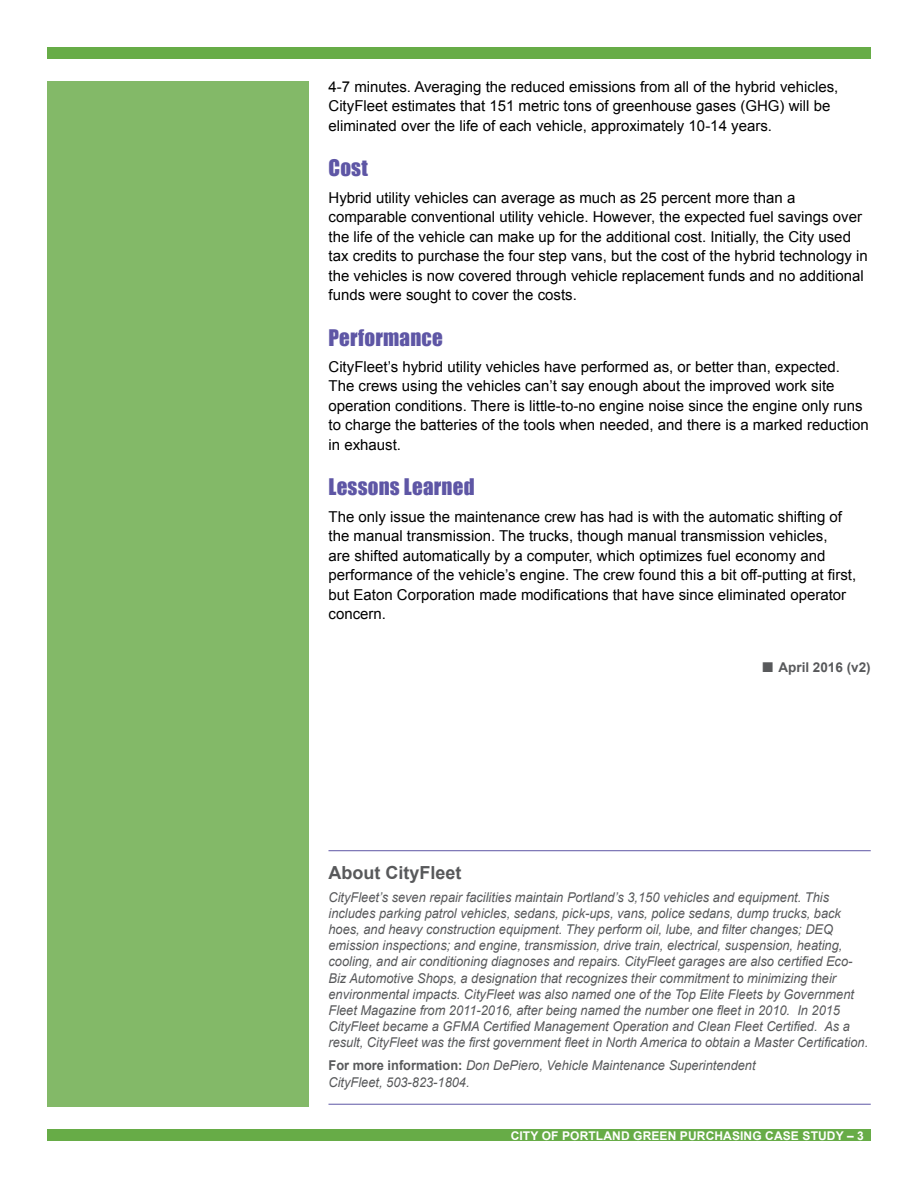
<style>
.page{position:relative;width:918px;height:1188px;background:#fff}
.page>*{position:absolute;margin:0;border:0;box-sizing:border-box;transform-origin:0 0}
.t1{font:21px "Impact";letter-spacing:.01em;color:#5e56a5}
.t2{font:700 18px "Arial";color:#58595b}
.t3{font:15px/19.5px "Arial";color:#000}
.t4{font:italic 13.5px/16.2px "Arial";color:#58595b;scale:.95 1}
.t5{font:700 13.5px "Arial";color:#58595b}
.t6{font:700 12px "Arial";letter-spacing:.01em;color:#fff}
.s1{font-weight:700;font-style:normal}
</style>
<div class="page">
<div style="left:47px;top:1130px;width:824px;height:11px;background:#67ac47"></div>
<div style="left:47px;top:47px;width:824px;height:11px;background:#67ac47"></div>
<div style="left:47px;top:81px;width:261px;height:1026px;background:#83b968"></div>
<hr style="left:328px;top:850px;width:543px;height:1px;background:#5e56a5">
<hr style="left:328px;top:1104px;width:543px;height:1px;background:#5e56a5">
<p class="t3" style="left:329px;top:77px;width:511px">4-7 minutes. Averaging the reduced emissions from all of the hybrid vehicles,<br>CityFleet estimates that 151 metric tons of greenhouse gases (GHG) will be eliminated over the life of each vehicle, approximately 10-14 years.</p>
<h1 class="t1" style="left:329px;top:152px;width:41px">Cost</h1>
<p class="t3" style="left:329px;top:188px;width:541px">Hybrid utility vehicles can average as much as 25 percent more than a comparable conventional utility vehicle. However, the expected fuel savings over the life of the vehicle can make up for the additional cost. Initially, the City used tax credits to purchase the four step vans, but the cost of the hybrid technology in the vehicles is now covered through vehicle replacement funds and no additional funds were sought to cover the costs.</p>
<h1 class="t1" style="left:329px;top:321px;width:116px">Performance</h1>
<p class="t3" style="left:329px;top:357px;width:542px">CityFleet’s hybrid utility vehicles have performed as, or better than, expected.<br>The crews using the vehicles can’t say enough about the improved work site operation conditions. There is little-to-no engine noise since the engine only runs to charge the batteries of the tools when needed, and there is a marked reduction in exhaust.</p>
<h1 class="t1" style="left:329px;top:471px;width:148px">Lessons Learned</h1>
<p class="t3" style="left:329px;top:507px;width:529px">The only issue the maintenance crew has had is with the automatic shifting of the manual transmission. The trucks, though manual transmission vehicles,<br>are shifted automatically by a computer, which optimizes fuel economy and performance of the vehicle’s engine. The crew found this a bit off-putting at first, but Eaton Corporation made modifications that have since eliminated operator concern.</p>
<p class="t5" style="left:778px;top:659px;width:94px">April 2016 (v2)</p>
<p class="t2" style="left:328px;top:860px;width:135px">About CityFleet</p>
<p class="t4" style="left:328px;top:889px;width:570px">CityFleet’s seven repair facilities maintain Portland’s 3,150 vehicles and equipment. This includes parking patrol vehicles, sedans, pick-ups, vans, police sedans, dump trucks, back hoes, and heavy construction equipment. They perform oil, lube, and filter changes; DEQ emission inspections; and engine, transmission, drive train, electrical, suspension, heating, cooling, and air conditioning diagnoses and repairs. CityFleet garages are also certified Eco-Biz Automotive Shops, a designation that recognizes their commitment to minimizing their environmental impacts. CityFleet was also named one of the Top Elite Fleets by Government Fleet Magazine from 2011-2016, after being named the number one fleet in 2010. In 2015<br>CityFleet became a GFMA Certified Management Operation and Clean Fleet Certified. As a result, CityFleet was the first government fleet in North America to obtain a Master Certification.</p>
<p class="t4" style="left:328px;top:1058px;width:451px"><span class="s1">For more information:</span> Don DePiero, Vehicle Maintenance Superintendent<br>CityFleet, 503-823-1804.</p>
<p class="t6" style="left:511px;top:1127px;width:355px">CITY OF PORTLAND GREEN PURCHASING CASE STUDY – 3</p>
</div>
